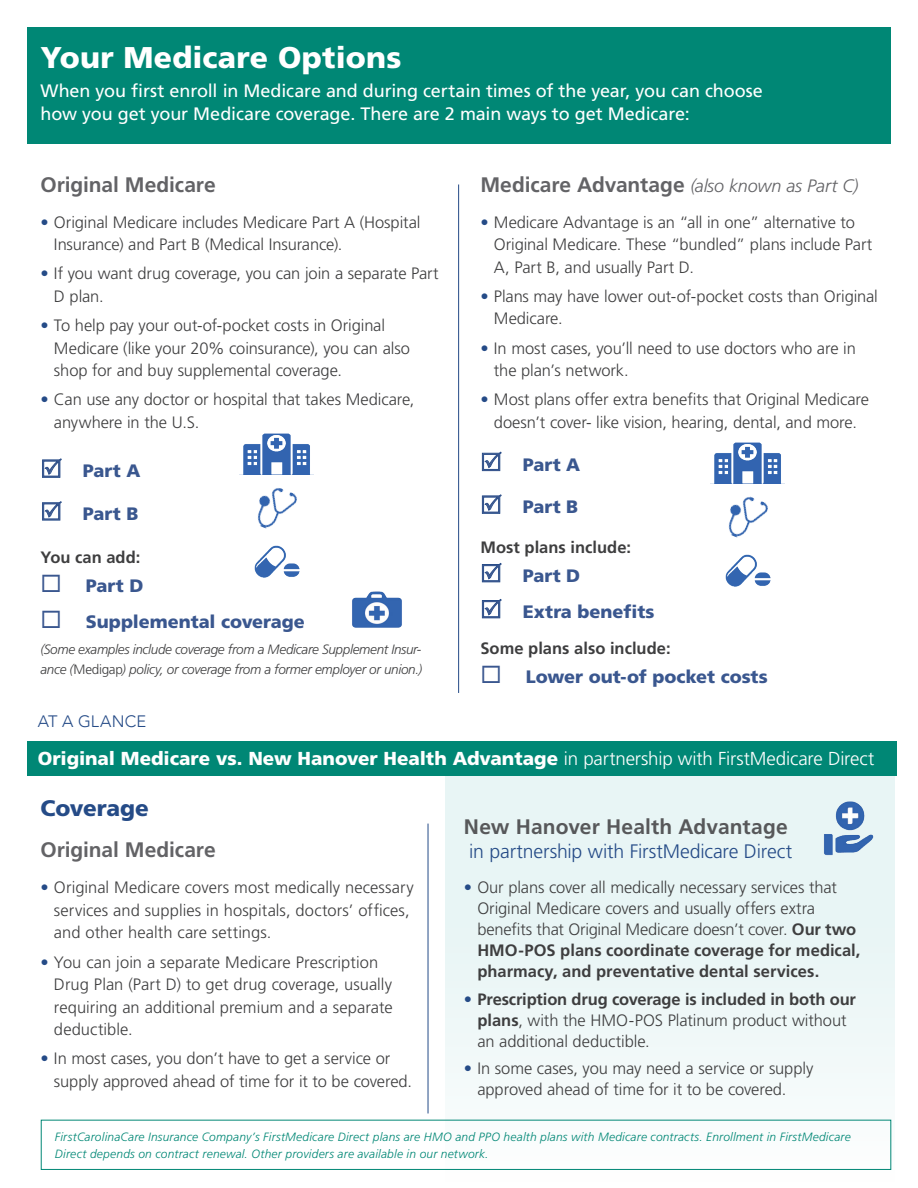
<style>
.page{position:relative;width:918px;height:1188px;background:#fff}
.page>*{position:absolute;margin:0;border:0;box-sizing:border-box;transform-origin:0 0}
.t1{font:900 30px "Frutiger LT Std";letter-spacing:.005em;color:#fff}
.t2{font:900 22.5px "Frutiger LT Std";letter-spacing:-.005em;color:#254b87}
.t3{font:700 21px "Frutiger LT Std";letter-spacing:-.005em;color:#636366}
.t4{font:700 21px "Frutiger LT Std";letter-spacing:.005em;color:#57585a}
.t5{font:300 19.5px "Frutiger LT Std";letter-spacing:-.01em;color:#254b87}
.t6{font:900 18.75px "Frutiger LT Std";letter-spacing:-.005em;color:#fff}
.t7{font:18px/22.5px "Frutiger LT Std";letter-spacing:-.005em;color:#fff}
.t8{font:900 18px/36px "Frutiger LT Std";color:#3a578f}
.t9{font:italic 300 18px "Frutiger LT Std";letter-spacing:-.01em;color:#636366}
.t10{font:300 16.5px/22.5px "Frutiger LT Std";letter-spacing:-.005em;color:#3e3e3f}
.t11{font:700 16.5px "Frutiger LT Std";letter-spacing:.005em;color:#3e3e3f}
.t12{font:300 16.5px "Avenir";letter-spacing:.01em;color:#254b87}
.t13{font:italic 300 13.5px/19.5px "Frutiger LT Std";letter-spacing:-.02em;color:#3e3e3f}
.t14{font:italic 300 12px/16.5px "Frutiger LT Std";letter-spacing:.015em;color:#008775}
.s1{color:#254b87}
.s2{font-style:normal}
.s3{font-weight:700;font-style:normal;font-size:21px}
.s4{font-weight:300}
.s5{font-weight:700}
</style>
<div class="page">
<div style="left:446px;top:753px;width:449px;height:435px;background:#e8f5f5"></div>
<div style="left:27px;top:27px;width:864px;height:117px;background:#008775"></div>
<div style="left:27px;top:742px;width:869px;height:34px;background:#008775"></div>
<hr style="left:458px;top:184px;width:1px;height:509px;background:#254b87">
<hr style="left:428px;top:824px;width:1px;height:289px;background:#254b87">
<img style="left:240px;top:433px;width:73px;height:42px">
<img style="left:257px;top:488px;width:40px;height:41px">
<img style="left:254px;top:545px;width:46px;height:33px">
<img style="left:824px;top:801px;width:50px;height:55px">
<img style="left:352px;top:591px;width:50px;height:37px">
<img style="left:711px;top:442px;width:73px;height:42px">
<img style="left:728px;top:496px;width:40px;height:42px">
<img style="left:725px;top:554px;width:46px;height:33px">
<div style="left:41px;top:1120px;width:850px;height:50px;border:1px solid #008775"></div>
<h1 class="t1" style="left:40px;top:39px;width:362px">Your Medicare Options</h1>
<p class="t7" style="left:40px;top:80px;width:724px">When you first enroll in Medicare and during certain times of the year, you can choose how you get your Medicare coverage. There are 2 main ways to get Medicare:</p>
<p class="t3" style="left:40px;top:172px;width:177px">Original Medicare</p>
<p class="t10" style="left:54px;top:211px;width:368px;text-indent:-13px"><span class="s1">•</span> Original Medicare includes Medicare Part A (Hospital<br>Insurance) and Part B (Medical Insurance).</p>
<p class="t10" style="left:54px;top:263px;width:386px;text-indent:-13px"><span class="s1">•</span> If you want drug coverage, you can join a separate Part<br>D plan.</p>
<p class="t10" style="left:54px;top:314px;width:357px;text-indent:-13px"><span class="s1">•</span> To help pay your out-of-pocket costs in Original<br>Medicare (like your 20% coinsurance), you can also shop for and buy supplemental coverage.</p>
<p class="t10" style="left:54px;top:389px;width:362px;text-indent:-13px"><span class="s1">•</span> Can use any doctor or hospital that takes Medicare, anywhere in the U.S.</p>
<p class="t8" style="left:83px;top:453px;width:59px">Part A</p>
<p class="t8" style="left:83px;top:496px;width:57px">Part B</p>
<p class="t11" style="left:40px;top:547px;width:102px">You can add:</p>
<p class="t8" style="left:40px;top:568px;width:104px">◻ Part D</p>
<p class="t8" style="left:40px;top:604px;width:266px">◻ Supplemental coverage</p>
<p class="t13" style="left:40px;top:640px;width:383px">(Some examples include coverage from a Medicare Supplement Insur&shy;ance (<span class="s2">Medigap</span>) policy, or coverage from a former employer or union.)</p>
<p class="t9" style="left:480px;top:175px;width:380px"><span class="s3">Medicare Advantage</span> (also known as Part C)</p>
<p class="t10" style="left:494px;top:211px;width:380px;text-indent:-13px"><span class="s1">•</span> Medicare Advantage is an “all in one” alternative to<br>Original Medicare. These “bundled” plans include Part<br>A, Part B, and usually Part D.</p>
<p class="t10" style="left:494px;top:285px;width:386px;text-indent:-13px"><span class="s1">•</span> Plans may have lower out-of-pocket costs than Original<br>Medicare.</p>
<p class="t10" style="left:494px;top:337px;width:363px;text-indent:-13px"><span class="s1">•</span> In most cases, you’ll need to use doctors who are in the plan’s network.</p>
<p class="t10" style="left:480px;top:389px;width:390px;text-align:center"><span class="s1">•</span> Most plans offer extra benefits that Original Medicare doesn’t cover- like vision, hearing, dental, and more.</p>
<p class="t8" style="left:523px;top:446px;width:59px">Part A</p>
<p class="t8" style="left:523px;top:489px;width:57px">Part B</p>
<p class="t11" style="left:480px;top:537px;width:152px">Most plans include:</p>
<p class="t8" style="left:523px;top:558px;width:133px">Part D<br>Extra benefits</p>
<p class="t11" style="left:480px;top:638px;width:192px">Some plans also include:</p>
<p class="t8" style="left:480px;top:659px;width:289px">◻ Lower out-of pocket costs</p>
<p class="t12" style="left:38px;top:712px;width:110px">AT A GLANCE</p>
<p class="t6" style="left:38px;top:747px;width:838px">Original Medicare vs. New Hanover Health Advantage <span class="s4">in partnership with FirstMedicare Direct</span></p>
<h2 class="t2" style="left:40px;top:795px;width:110px">Coverage</h2>
<p class="t3" style="left:40px;top:838px;width:177px">Original Medicare</p>
<p class="t10" style="left:54px;top:877px;width:361px;text-indent:-13px"><span class="s1">•</span> Original Medicare covers most medically necessary services and supplies in hospitals, doctors’ offices, and other health care settings.</p>
<p class="t10" style="left:54px;top:951px;width:340px;text-indent:-13px"><span class="s1">•</span> You can join a separate Medicare Prescription Drug Plan (Part D) to get drug coverage, usually requiring an additional premium and a separate deductible.</p>
<p class="t10" style="left:54px;top:1048px;width:360px;text-indent:-13px"><span class="s1">•</span> In most cases, you don’t have to get a service or supply approved ahead of time for it to be covered.</p>
<p class="t4" style="left:464px;top:815px;width:325px">New Hanover Health Advantage</p>
<p class="t5" style="left:469px;top:841px;width:324px">in partnership with FirstMedicare Direct</p>
<p class="t10" style="left:477px;top:877px;width:385px;line-height:21px;text-indent:-13px"><span class="s1">•</span> Our plans cover all medically necessary services that Original Medicare covers and usually offers extra benefits that Original Medicare doesn’t cover. <span class="s5">Our two HMO-POS plans coordinate coverage for medical, pharmacy, and preventative dental services.</span></p>
<p class="t10" style="left:477px;top:989px;width:380px;line-height:21px;text-indent:-13px"><span class="s1">•</span> <span class="s5">Prescription drug coverage is included in both our plans</span>, with the HMO-POS Platinum product without an additional deductible.</p>
<p class="t10" style="left:477px;top:1059px;width:338px;line-height:21px;text-indent:-13px"><span class="s1">•</span> In some cases, you may need a service or supply approved ahead of time for it to be covered.</p>
<p class="t14" style="left:55px;top:1129px;width:797px">FirstCarolinaCare Insurance Company’s FirstMedicare Direct plans are HMO and PPO health plans with Medicare contracts. Enrollment in FirstMedicare<br>Direct depends on contract renewal. Other providers are available in our network.</p>
</div>
